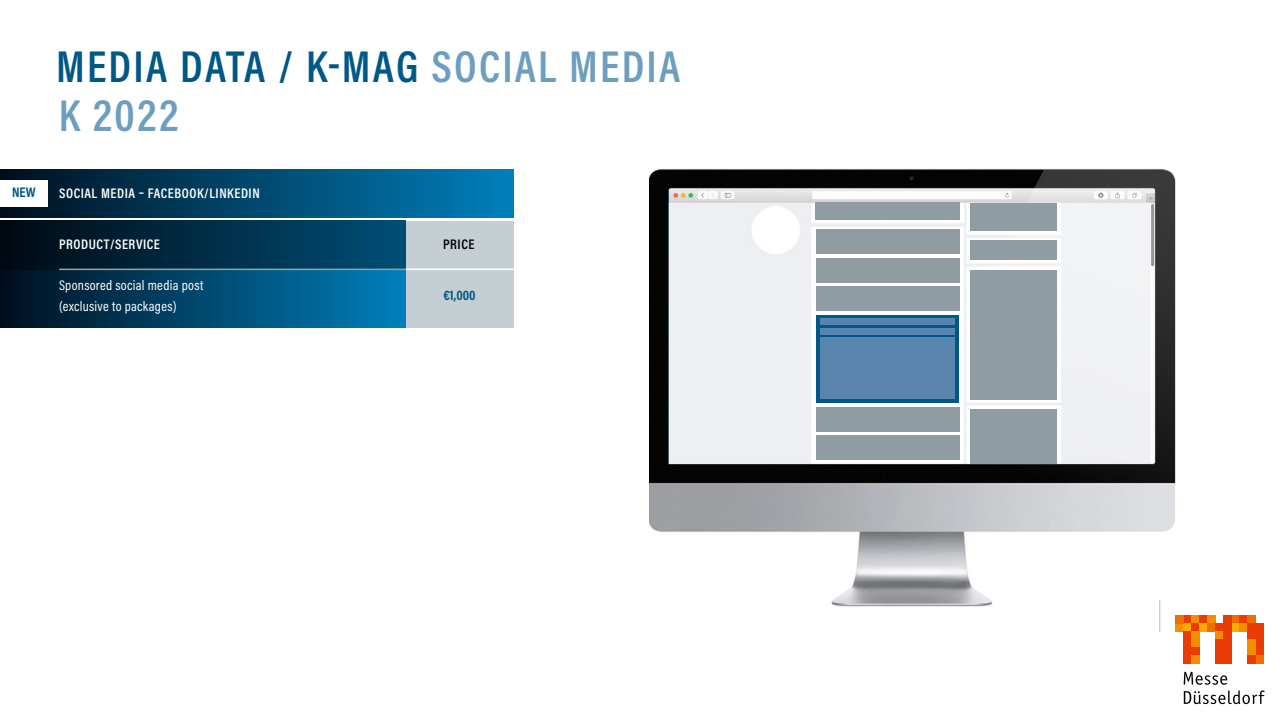
<style>
.page{position:relative;width:1280px;height:720px;background:#fff}
.page>*{position:absolute;margin:0;border:0;box-sizing:border-box;transform-origin:0 0}
.Seitenheadline{font:600 45px "Acumin Pro Cond";letter-spacing:.05em;color:#005887}
.Seitenheadline-2{font:600 45px "Acumin Pro Cond";color:#6e9ebf}
.t1{font:14px "Acumin Pro Cond";letter-spacing:.02em;color:#fff}
.t2{font:600 14px "Acumin Pro Cond";letter-spacing:.04em;color:#fff}
.t3{font:700 14px "Acumin Pro Cond";color:#005887}
.t4{font:600 14px "Acumin Pro Cond";letter-spacing:.04em;color:#000}
.s1{color:#6e9ebf}
</style>
<div class="page">
<div style="left:406px;top:221px;width:108px;height:106px;background:#c5ced2"></div>
<div style="left:0;top:169px;width:514px;height:49px;background:linear-gradient(to right,#00101f,#0080bc)"></div>
<div style="left:0;top:221px;width:406px;height:106px;background:linear-gradient(to right,#00101f,#0080bc)"></div>
<hr style="left:59px;top:269px;width:489px;height:1px;background:#fff">
<img style="left:650px;top:169px;width:526px;height:437px">
<div style="left:970px;top:270px;width:87px;height:19px;background:#8f9ca1"></div>
<div style="left:970px;top:241px;width:87px;height:19px;background:#8f9ca1"></div>
<div style="left:970px;top:283px;width:87px;height:116px;background:#8f9ca1"></div>
<div style="left:816px;top:229px;width:144px;height:25px;background:#8f9ca1"></div>
<div style="left:816px;top:202px;width:144px;height:18px;background:#8f9ca1"></div>
<div style="left:816px;top:287px;width:144px;height:24px;background:#8f9ca1"></div>
<div style="left:816px;top:435px;width:144px;height:25px;background:#8f9ca1"></div>
<div style="left:816px;top:258px;width:144px;height:25px;background:#8f9ca1"></div>
<div style="left:816px;top:407px;width:144px;height:24px;background:#8f9ca1"></div>
<div style="left:970px;top:409px;width:87px;height:55px;background:#8f9ca1"></div>
<div style="left:970px;top:203px;width:87px;height:28px;background:#8f9ca1"></div>
<div style="left:816px;top:315px;width:143px;height:88px;background:#005887"></div>
<div style="left:820px;top:337px;width:135px;height:62px;background:#5984ad"></div>
<div style="left:820px;top:319px;width:135px;height:6px;background:#5984ad"></div>
<div style="left:820px;top:328px;width:135px;height:6px;background:#5984ad"></div>
<div style="left:0;top:221px;width:406px;height:49px;background:linear-gradient(to right,#000913,#004f77)"></div>
<div style="left:0;top:180px;width:48px;height:27px;background:#fff"></div>
<div style="left:1160px;top:600px;width:120px;height:120px;background:#fff"></div>
<svg style="left:1184px;top:672px;width:81px;height:32px"></svg>
<div style="left:1176px;top:624px;width:8px;height:8px;background:#f48e00"></div>
<div style="left:1184px;top:616px;width:8px;height:8px;background:#ea3c05"></div>
<div style="left:1184px;top:624px;width:8px;height:8px;background:#f9ac00"></div>
<div style="left:1192px;top:616px;width:8px;height:8px;background:#f48e00"></div>
<div style="left:1192px;top:624px;width:8px;height:8px;background:#ea3c05"></div>
<div style="left:1200px;top:616px;width:8px;height:8px;background:#ea3c05"></div>
<div style="left:1200px;top:624px;width:8px;height:8px;background:#f9ac00"></div>
<div style="left:1208px;top:616px;width:8px;height:8px;background:#f48e00"></div>
<div style="left:1208px;top:624px;width:8px;height:8px;background:#ef6e00"></div>
<div style="left:1232px;top:616px;width:8px;height:8px;background:#ef6e00"></div>
<div style="left:1232px;top:624px;width:8px;height:8px;background:#f9ac00"></div>
<div style="left:1240px;top:616px;width:8px;height:8px;background:#ea3c05"></div>
<div style="left:1240px;top:624px;width:8px;height:8px;background:#f48e00"></div>
<div style="left:1248px;top:616px;width:8px;height:8px;background:#ef6e00"></div>
<div style="left:1248px;top:624px;width:8px;height:16px;background:#ea3c05"></div>
<div style="left:1256px;top:624px;width:8px;height:32px;background:#ea3c05"></div>
<div style="left:1184px;top:632px;width:8px;height:32px;background:#ea3c05"></div>
<div style="left:1192px;top:632px;width:8px;height:16px;background:#f48e00"></div>
<div style="left:1192px;top:648px;width:8px;height:8px;background:#ea3c05"></div>
<div style="left:1192px;top:656px;width:8px;height:8px;background:#f48e00"></div>
<div style="left:1248px;top:640px;width:8px;height:16px;background:#f48e00"></div>
<div style="left:1256px;top:656px;width:8px;height:8px;background:#ef6e00"></div>
<div style="left:1176px;top:616px;width:8px;height:8px;background:#ef6e00"></div>
<div style="left:1216px;top:624px;width:8px;height:8px;background:#ea3c05"></div>
<div style="left:1216px;top:632px;width:8px;height:8px;background:#f48e00"></div>
<div style="left:1216px;top:640px;width:8px;height:24px;background:#ea3c05"></div>
<div style="left:1224px;top:616px;width:8px;height:48px;background:#ea3c05"></div>
<div style="left:1248px;top:656px;width:8px;height:8px;background:#ea3c05"></div>
<hr style="left:1159px;top:600px;width:1px;height:32px;background:#c5c7c7">
<p class="t3" style="left:12px;top:183px;width:25px">NEW</p>
<p class="Seitenheadline" style="left:56px;top:37px;width:626px">MEDIA DATA / K-MAG <span class="s1">SOCIAL MEDIA</span></p>
<p class="Seitenheadline-2" style="left:59px;top:86px;width:121px">K 2022</p>
<p class="t2" style="left:59px;top:184px;width:202px">SOCIAL MEDIA – FACEBOOK/LINKEDIN</p>
<p class="t2" style="left:59px;top:235px;width:102px">PRODUCT/SERVICE</p>
<p class="t1" style="left:59px;top:277px;width:146px">Sponsored social media post</p>
<p class="t1" style="left:59px;top:297px;width:119px">(exclusive to packages)</p>
<p class="t4" style="left:443px;top:235px;width:33px">PRICE</p>
<p class="t3" style="left:443px;top:286px;width:34px">€1,000</p>
</div>
